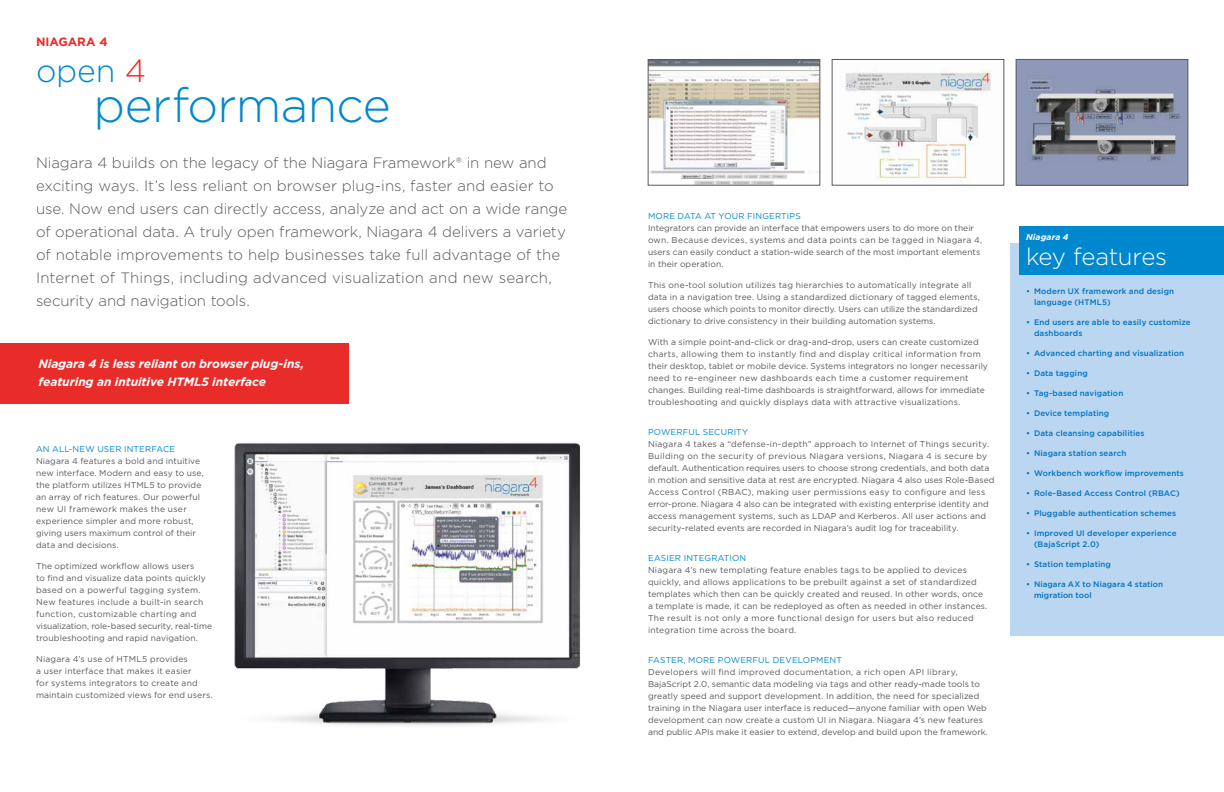
<style>
.page{position:relative;width:1224px;height:792px;background:#fff}
.page>*{position:absolute;margin:0;border:0;box-sizing:border-box;transform-origin:0 0}
.t1{font:300 48px "Gotham";letter-spacing:-.015em;color:#0088ce}
.t2{font:300 32px "Gotham";color:#0088ce}
.t3{font:300 24px "Gotham";letter-spacing:-.02em;color:#fff}
.t4{font:300 15px/23px "Gotham";color:#58595b}
.t5{font:italic 700 12px/18px "Gotham";letter-spacing:-.005em;color:#fff}
.t6{font:700 12px "Gotham";letter-spacing:-.005em;color:#e82c2a}
.t7{font:8.5px/12px "Gotham";letter-spacing:.01em;color:#58595b}
.t8{font:8.5px "Gotham";letter-spacing:.02em;color:#0088ce}
.t9{font:italic 700 8.5px "Gotham";letter-spacing:.02em;color:#fff}
.t10{font:500 8px/11px "Gotham";letter-spacing:.015em;color:#0088ce}
.s1{color:#e82c2a}
</style>
<div class="page">
<div style="left:0;top:343px;width:348px;height:61px;background:#e82c2a"></div>
<div style="left:1010px;top:243px;width:214px;height:393px;background:#bad6f0"></div>
<div style="left:1019px;top:226px;width:205px;height:49px;background:#0088ce"></div>
<img style="left:234px;top:442px;width:347px;height:284px">
<img style="left:650px;top:61px;width:168px;height:122px">
<div style="left:648px;top:59px;width:172px;height:126px;border:1px solid #58595b"></div>
<img style="left:845px;top:69px;width:147px;height:114px">
<img style="left:1018px;top:61px;width:168px;height:122px">
<div style="left:1016px;top:59px;width:172px;height:126px;border:1px solid #58595b"></div>
<h3 class="t6" style="left:36px;top:33px;width:73px">NIAGARA 4</h3>
<h2 class="t2" style="left:36px;top:50px;width:112px">open <span class="s1">4</span></h2>
<h1 class="t1" style="left:94px;top:74px;width:299px">performance</h1>
<p class="t4" style="left:36px;top:151px;width:533px">Niagara 4 builds on the legacy of the Niagara Framework® in new and exciting ways. It’s less reliant on browser plug-ins, faster and easier to use. Now end users can directly access, analyze and act on a wide range of operational data. A truly open framework, Niagara 4 delivers a variety of notable improvements to help businesses take full advantage of the Internet of Things, including advanced visualization and new search, security and navigation tools.</p>
<h3 class="t5" style="left:38px;top:355px;width:267px">Niagara 4 is less reliant on browser plug-ins, featuring an intuitive HTML5 interface</h3>
<p class="t8" style="left:36px;top:443px;width:141px">AN ALL-NEW USER INTERFACE</p>
<p class="t7" style="left:36px;top:455px;width:169px">Niagara 4 features a bold and intuitive new interface. Modern and easy to use, the platform utilizes HTML5 to provide an array of rich features. Our powerful new UI framework makes the user experience simpler and more robust, giving users maximum control of their data and decisions.</p>
<p class="t7" style="left:36px;top:560px;width:178px">The optimized workflow allows users<br>to find and visualize data points quickly based on a powerful tagging system.<br>New features include a built-in search function, customizable charting and visualization, role-based security, real-time troubleshooting and rapid navigation.</p>
<p class="t7" style="left:36px;top:653px;width:178px">Niagara 4’s use of HTML5 provides<br>a user interface that makes it easier<br>for systems integrators to create and maintain customized views for end users.</p>
<p class="t8" style="left:648px;top:211px;width:154px">MORE DATA AT YOUR FINGERTIPS</p>
<p class="t7" style="left:648px;top:222px;width:336px">Integrators can provide an interface that empowers users to do more on their own. Because devices, systems and data points can be tagged in Niagara 4, users can easily conduct a station-wide search of the most important elements in their operation.</p>
<p class="t7" style="left:648px;top:279px;width:333px">This one-tool solution utilizes tag hierarchies to automatically integrate all data in a navigation tree. Using a standardized dictionary of tagged elements, users choose which points to monitor directly. Users can utilize the standardized dictionary to drive consistency in their building automation systems.</p>
<p class="t7" style="left:648px;top:336px;width:341px">With a simple point-and-click or drag-and-drop, users can create customized charts, allowing them to instantly find and display critical information from their desktop, tablet or mobile device. Systems integrators no longer necessarily need to re-engineer new dashboards each time a customer requirement changes. Building real-time dashboards is straightforward, allows for immediate troubleshooting and quickly displays data with attractive visualizations.</p>
<p class="t8" style="left:648px;top:427px;width:102px">POWERFUL SECURITY</p>
<p class="t7" style="left:648px;top:438px;width:348px">Niagara 4 takes a “defense-in-depth” approach to Internet of Things security.<br>Building on the security of previous Niagara versions, Niagara 4 is secure by default. Authentication requires users to choose strong credentials, and both data in motion and sensitive data at rest are encrypted. Niagara 4 also uses Role-Based Access Control (RBAC), making user permissions easy to configure and less error-prone. Niagara 4 also can be integrated with existing enterprise identity and access management systems, such as LDAP and Kerberos. All user actions and security-related events are recorded in Niagara’s audit log for traceability.</p>
<p class="t8" style="left:648px;top:553px;width:100px">EASIER INTEGRATION</p>
<p class="t7" style="left:648px;top:564px;width:341px">Niagara 4’s new templating feature enables tags to be applied to devices quickly, and allows applications to be prebuilt against a set of standardized templates which then can be quickly created and reused. In other words, once a template is made, it can be redeployed as often as needed in other instances.<br>The result is not only a more functional design for users but also reduced integration time across the board.</p>
<p class="t8" style="left:648px;top:655px;width:195px">FASTER, MORE POWERFUL DEVELOPMENT</p>
<p class="t7" style="left:648px;top:666px;width:342px">Developers will find improved documentation, a rich open API library, BajaScript 2.0, semantic data modeling via tags and other ready-made tools to greatly speed and support development. In addition, the need for specialized training in the Niagara user interface is reduced—anyone familiar with open Web development can now create a custom UI in Niagara. Niagara 4’s new features and public APIs make it easier to extend, develop and build upon the framework.</p>
<p class="t9" style="left:1026px;top:232px;width:44px">Niagara 4</p>
<h3 class="t3" style="left:1026px;top:241px;width:143px">key features</h3>
<p class="t10" style="left:1034px;top:286px;width:142px;text-indent:-8px">• Modern UX framework and design language (HTML5)</p>
<p class="t10" style="left:1034px;top:317px;width:158px;text-indent:-8px">• End users are able to easily customize dashboards</p>
<p class="t10" style="left:1026px;top:348px;width:160px">• Advanced charting and visualization</p>
<p class="t10" style="left:1026px;top:368px;width:63px">• Data tagging</p>
<p class="t10" style="left:1026px;top:388px;width:99px">• Tag-based navigation</p>
<p class="t10" style="left:1026px;top:408px;width:85px">• Device templating</p>
<p class="t10" style="left:1026px;top:428px;width:120px">• Data cleansing capabilities</p>
<p class="t10" style="left:1026px;top:448px;width:102px">• Niagara station search</p>
<p class="t10" style="left:1026px;top:468px;width:159px">• Workbench workflow improvements</p>
<p class="t10" style="left:1026px;top:488px;width:155px">• Role-Based Access Control (RBAC)</p>
<p class="t10" style="left:1026px;top:508px;width:152px">• Pluggable authentication schemes</p>
<p class="t10" style="left:1034px;top:528px;width:144px;text-indent:-8px">• Improved UI developer experience (BajaScript 2.0)</p>
<p class="t10" style="left:1026px;top:559px;width:86px">• Station templating</p>
<p class="t10" style="left:1034px;top:579px;width:130px;text-indent:-8px">• Niagara AX to Niagara 4 station migration tool</p>
</div>
